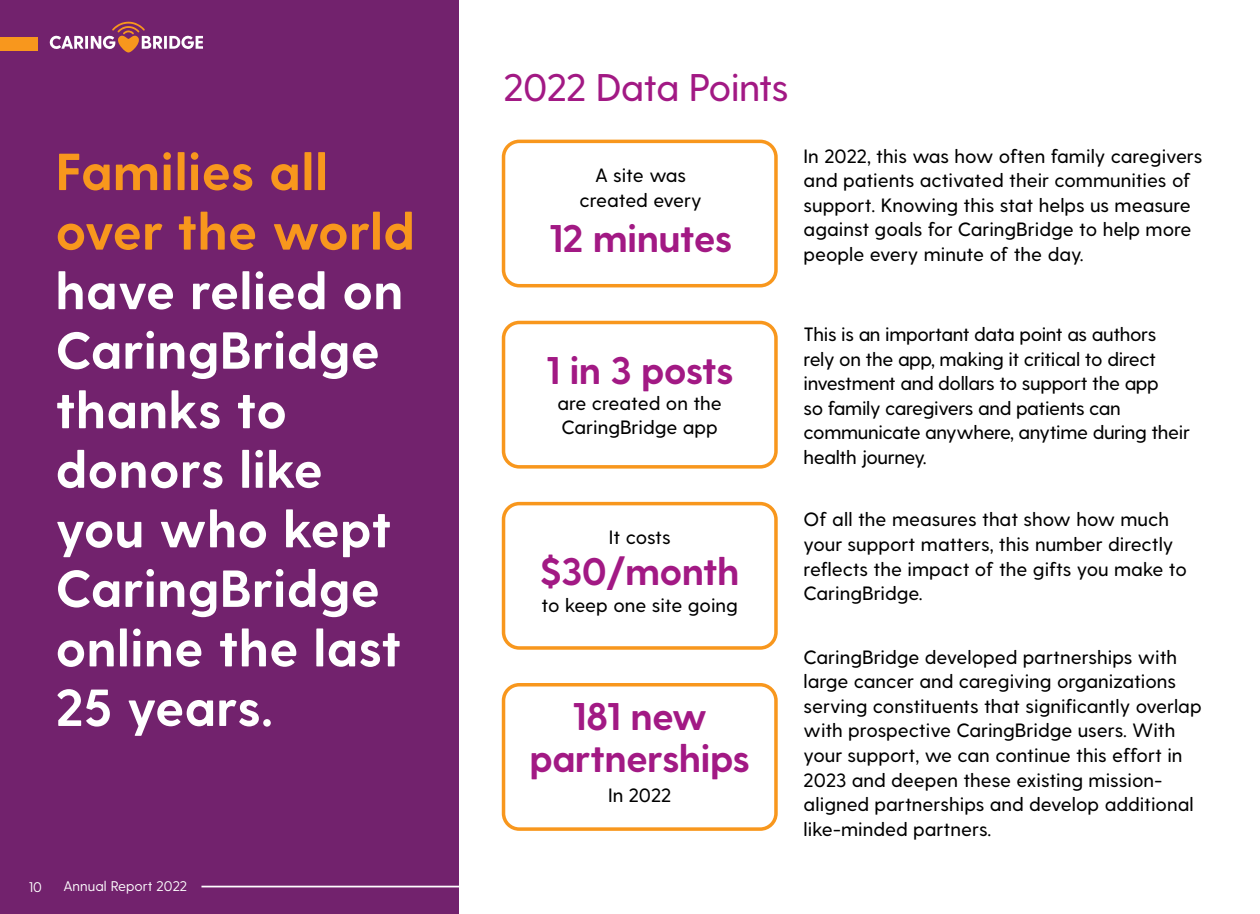
<style>
.page{position:relative;width:1260px;height:914px;background:#fff}
.page>*{position:absolute;margin:0;border:0;box-sizing:border-box;transform-origin:0 0}
.t1{font:700 51.98px/59.5px "Greycliff CF";color:#fff}
.t2{font:700 51.98px/59.5px "Greycliff CF";color:#f8971d}
.t3{font:700 38.5px/42px "Greycliff CF";letter-spacing:-.02em;color:#a21984;text-align:center}
.t4{font:500 38.5px "Greycliff CF";letter-spacing:-.02em;color:#a21984}
.t5{font:500 19.25px/24.5px "Greycliff CF";color:#000}
.t6{font:500 19.25px/24.5px "Greycliff CF";letter-spacing:-.02em;color:#000}
.t7{font:14px "Greycliff CF";color:#fff}
</style>
<div class="page">
<div style="left:0;top:0;width:459px;height:914px;background:#72226d"></div>
<div style="left:502px;top:502px;width:276px;height:147px;border:4px solid #f8971d;border-radius:16px"></div>
<div style="left:502px;top:683px;width:276px;height:147px;border:4px solid #f8971d;border-radius:16px"></div>
<div style="left:502px;top:140px;width:276px;height:147px;border:4px solid #f8971d;border-radius:16px"></div>
<div style="left:502px;top:321px;width:276px;height:147px;border:4px solid #f8971d;border-radius:16px"></div>
<hr style="left:201px;top:885px;width:1009px;height:2px;background:#fff">
<svg style="left:50px;top:22px;width:153px;height:30px"></svg>
<div style="left:0;top:37px;width:38px;height:14px;background:#f8971d"></div>
<h1 class="t2" style="left:55px;top:144px;width:361px">Families all over the world</h1>
<h1 class="t1" style="left:55px;top:263px;width:350px">have relied on<br>CaringBridge thanks to donors like you who kept<br>CaringBridge online the last<br>25 years.</h1>
<p class="t7" style="left:31px;top:874px;width:125px">Annual Report 2022</p>
<p class="t7" style="left:29px;top:879px;width:15px">10</p>
<p class="t7" style="left:63px;top:878px;width:125px">Annual Report 2022</p>
<h2 class="t4" style="left:504px;top:65px;width:287px">2022 Data Points</h2>
<p class="t5" style="left:579px;top:163px;width:124px;text-align:center">A site was created every</p>
<h2 class="t3" style="left:549px;top:218px;width:185px">12 minutes</h2>
<p class="t5" style="left:804px;top:144px;width:400px">In 2022, this was how often family caregivers and patients activated their communities of support. Knowing this stat helps us measure against goals for CaringBridge to help more people every minute of the day.</p>
<h2 class="t3" style="left:546px;top:351px;width:190px">1 in 3 posts</h2>
<p class="t5" style="left:558px;top:391px;width:166px">are created on the<br>CaringBridge app</p>
<p class="t5" style="left:609px;top:526px;width:63px">It costs</p>
<h2 class="t3" style="left:540px;top:551px;width:201px">$30/month</h2>
<p class="t5" style="left:542px;top:594px;width:198px">to keep one site going</p>
<h2 class="t3" style="left:529px;top:697px;width:222px">181 new partnerships</h2>
<p class="t5" style="left:608px;top:783px;width:65px">In 2022</p>
<p class="t6" style="left:804px;top:322px;width:388px">This is an important data point as authors rely on the app, making it critical to direct investment and dollars to support the app<br>so family caregivers and patients can communicate anywhere, anytime during their health journey.</p>
<p class="t5" style="left:804px;top:508px;width:385px">Of all the measures that show how much your support matters, this number directly reflects the impact of the gifts you make to CaringBridge.</p>
<p class="t5" style="left:804px;top:645px;width:400px">CaringBridge developed partnerships with large cancer and caregiving organizations serving constituents that significantly overlap with prospective CaringBridge users. With your support, we can continue this effort in 2023 and deepen these existing mission&shy;aligned partnerships and develop additional like-minded partners.</p>
</div>
